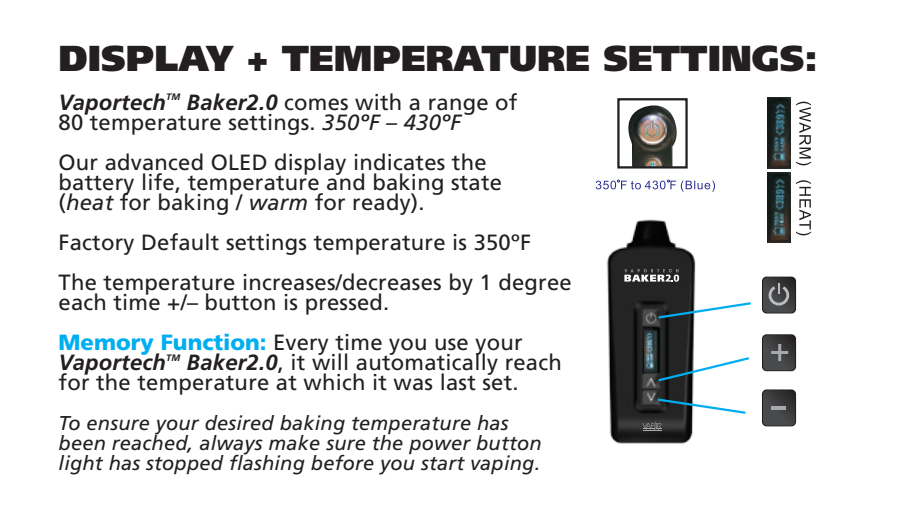
<style>
.page{position:relative;width:908px;height:511px;background:#fff}
.page>*{position:absolute;margin:0;border:0;box-sizing:border-box;transform-origin:0 0}
.t1{font:900 36px "Frutiger";color:#231f20}
.t2{font:22px/20px "Frutiger";letter-spacing:.01em;color:#231f20}
.t3{font:italic 700 22px "Frutiger";letter-spacing:.01em;color:#231f20}
.t4{font:italic 20px/20px "Frutiger";letter-spacing:.01em;color:#231f20}
.t5{font:italic 700 9.2px "Frutiger";color:#231f20}
.s1{font-weight:700;font-style:italic}
.s2{font-style:italic}
.s3{font-weight:900;color:#00aeef}
</style>
<div class="page">
<svg style="left:761px;top:276px;width:34px;height:37px"></svg>
<svg style="left:761px;top:334px;width:34px;height:37px"></svg>
<svg style="left:761px;top:389px;width:34px;height:37px"></svg>
<svg style="left:762px;top:390px;width:32px;height:35px"></svg>
<img style="left:607px;top:219px;width:89px;height:225px">
<svg style="left:642px;top:421px;width:20px;height:9px"></svg>
<svg style="left:624px;top:269px;width:54px;height:12px"></svg>
<svg style="left:628px;top:105px;width:49px;height:60px"></svg>
<div style="left:617px;top:98px;width:70px;height:70px;border:2px solid #231f20"></div>
<svg style="left:655px;top:300px;width:96px;height:115px"></svg>
<img style="left:643px;top:329px;width:14px;height:43px">
<svg style="left:595px;top:180px;width:119px;height:12px"></svg>
<img style="left:767px;top:172px;width:23px;height:70px">
<img style="left:767px;top:98px;width:23px;height:70px">
<svg style="left:762px;top:277px;width:32px;height:35px"></svg>
<svg style="left:762px;top:335px;width:32px;height:35px"></svg>
<hr style="left:771px;top:406px;width:14px;height:3px;background:#a8a9ad">
<svg style="left:796px;top:102px;width:14px;height:63px"></svg>
<svg style="left:796px;top:180px;width:14px;height:55px"></svg>
<h1 class="t1" style="left:59px;top:36px;width:760px">DISPLAY + TEMPERATURE SETTINGS:</h1>
<p class="t3" style="left:59px;top:89px;width:109px">Vaportech</p>
<p class="t5" style="left:166px;top:91px;width:16px">TM</p>
<p class="t2" style="left:59px;top:92px;width:460px;text-indent:128px"><span class="s1">Baker2.0</span> comes with a range of<br>80 temperature settings. <span class="s2">350ºF – 430ºF</span></p>
<p class="t2" style="left:59px;top:152px;width:445px">Our advanced OLED display indicates the battery life, temperature and baking state (<span class="s2">heat</span> for baking / <span class="s2">warm</span> for ready).</p>
<p class="t2" style="left:59px;top:222px;width:514px;line-height:40px">Factory Default settings temperature is 350ºF<br>The temperature increases/decreases by 1 degree</p>
<p class="t2" style="left:59px;top:282px;width:465px;line-height:40px">each time +/– button is pressed.<br><span class="s3">Memory Function:</span> Every time you use your</p>
<p class="t3" style="left:59px;top:349px;width:109px">Vaportech</p>
<p class="t5" style="left:166px;top:351px;width:16px">TM</p>
<p class="t2" style="left:59px;top:352px;width:504px;text-indent:128px"><span class="s1">Baker2.0</span>, it will automatically reach for the temperature at which it was last set.</p>
<p class="t4" style="left:59px;top:412px;width:484px">To ensure your desired baking temperature has been reached, always make sure the power button light has stopped flashing before you start vaping.</p>
</div>
